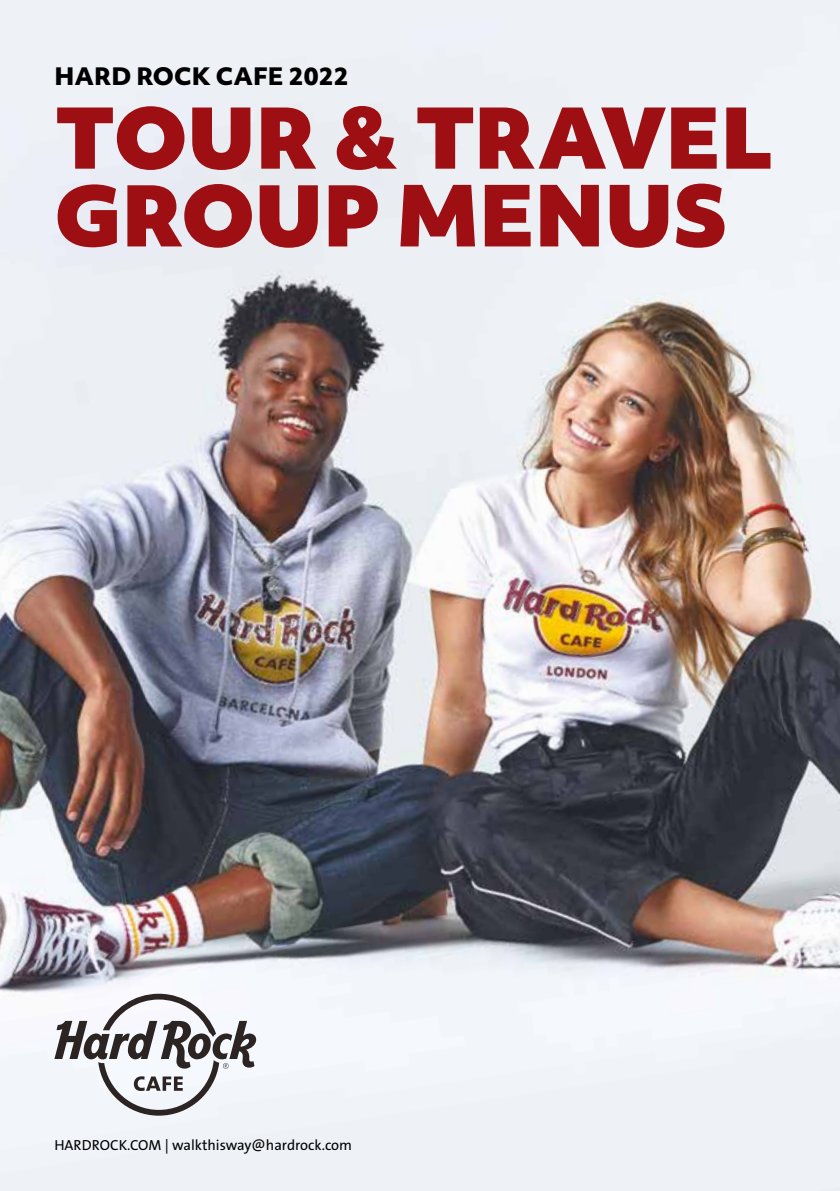
<style>
.page{position:relative;width:840px;height:1191px;background:#fff}
.page>*{position:absolute;margin:0;border:0;box-sizing:border-box;transform-origin:0 0}
.t1{font:900 80.4px/77.8px "Objektiv Mk 2";letter-spacing:-.01em;color:#9d0f12}
.t2{font:800 23.2px "Objektiv Mk 2";color:#000}
.t3{font:14.6px "The Sans B5 Plain";color:#000}
.s1{font-size:81px}
</style>
<div class="page">
<img style="left:0;top:0;width:839px;height:1191px">
<svg style="left:54px;top:993px;width:202px;height:122px"></svg>
<h2 class="t2" style="left:54px;top:60px;width:295px">HARD ROCK CAFE 2022</h2>
<h1 class="t1" style="left:54px;top:96px;width:720px">TOUR &amp; TRAVEL<br>GROUP <span class="s1">MENUS</span></h1>
<p class="t3" style="left:54px;top:1137px;width:299px">HARDROCK.COM | walkthisway@hardrock.com</p>
</div>
